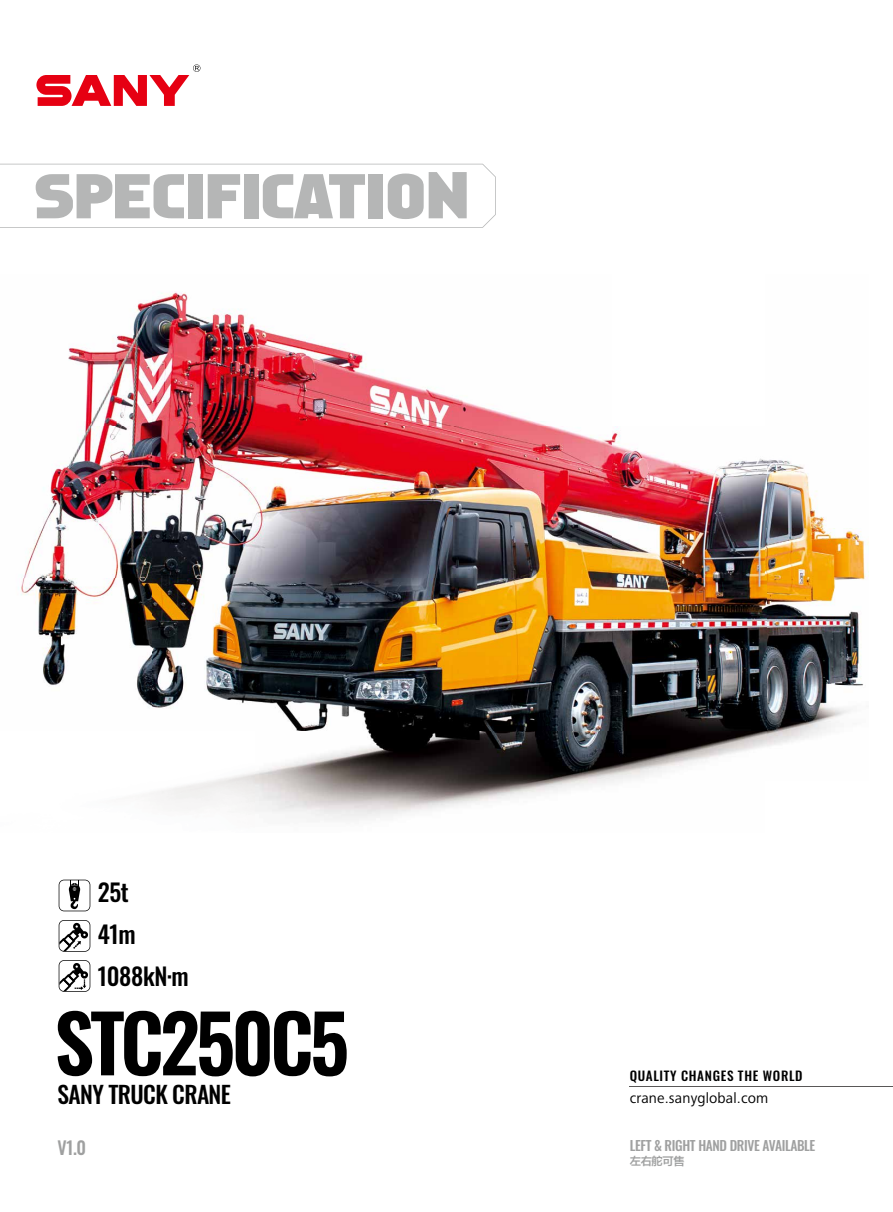
<style>
.page{position:relative;width:893px;height:1212px;background:#fff}
.page>*{position:absolute;margin:0;border:0;box-sizing:border-box;transform-origin:0 0}
.t1{font:600 78.75px "Oswald";letter-spacing:-.05em;color:#000}
.t2{font:58.05px "HF Spaceship";letter-spacing:-.01em;color:#b5b6b6}
.t3{font:500 24px/42px "Oswald";letter-spacing:-.015em;color:#000}
.t4{font:500 23.55px "Oswald";letter-spacing:-.025em;color:#000}
.t5{font:500 18px "Oswald";color:#9fa0a0}
.t6{font:15px "Frutiger Next Pro";letter-spacing:.01em;color:#000}
.t7{font:500 13.5px "Oswald";letter-spacing:-.025em;color:#9fa0a0}
.t8{font:500 12.75px "Oswald";letter-spacing:.05em;color:#000}
.t9{font:11.25px "FZLTZCHK GBK1 0";letter-spacing:-.025em;color:#9fa0a0}
</style>
<div class="page">
<img style="left:18px;top:292px;width:850px;height:528px">
<svg style="left:0;top:164px;width:496px;height:64px"></svg>
<hr style="left:630px;top:1086px;width:263px;height:1px;background:#595757">
<svg style="left:36px;top:64px;width:164px;height:42px"></svg>
<svg style="left:59px;top:880px;width:31px;height:31px"></svg>
<svg style="left:59px;top:920px;width:31px;height:32px"></svg>
<svg style="left:59px;top:960px;width:31px;height:32px"></svg>
<h2 class="t2" style="left:34px;top:162px;width:437px">SPECIFICATION</h2>
<h3 class="t3" style="left:98px;top:869px;width:93px">25t<br>41m<br>1088kN·m</h3>
<h1 class="t1" style="left:54px;top:973px;width:296px">STC250C5</h1>
<h3 class="t4" style="left:58px;top:1073px;width:175px">SANY TRUCK CRANE</h3>
<h3 class="t5" style="left:58px;top:1132px;width:30px">V1.0</h3>
<p class="t8" style="left:630px;top:1064px;width:174px">QUALITY CHANGES THE WORLD</p>
<p class="t6" style="left:630px;top:1090px;width:140px">crane.sanyglobal.com</p>
<p class="t7" style="left:630px;top:1133px;width:187px">LEFT &amp; RIGHT HAND DRIVE AVAILABLE</p>
<p class="t9" style="left:630px;top:1154px;width:57px">左右舵可售</p>
</div>
